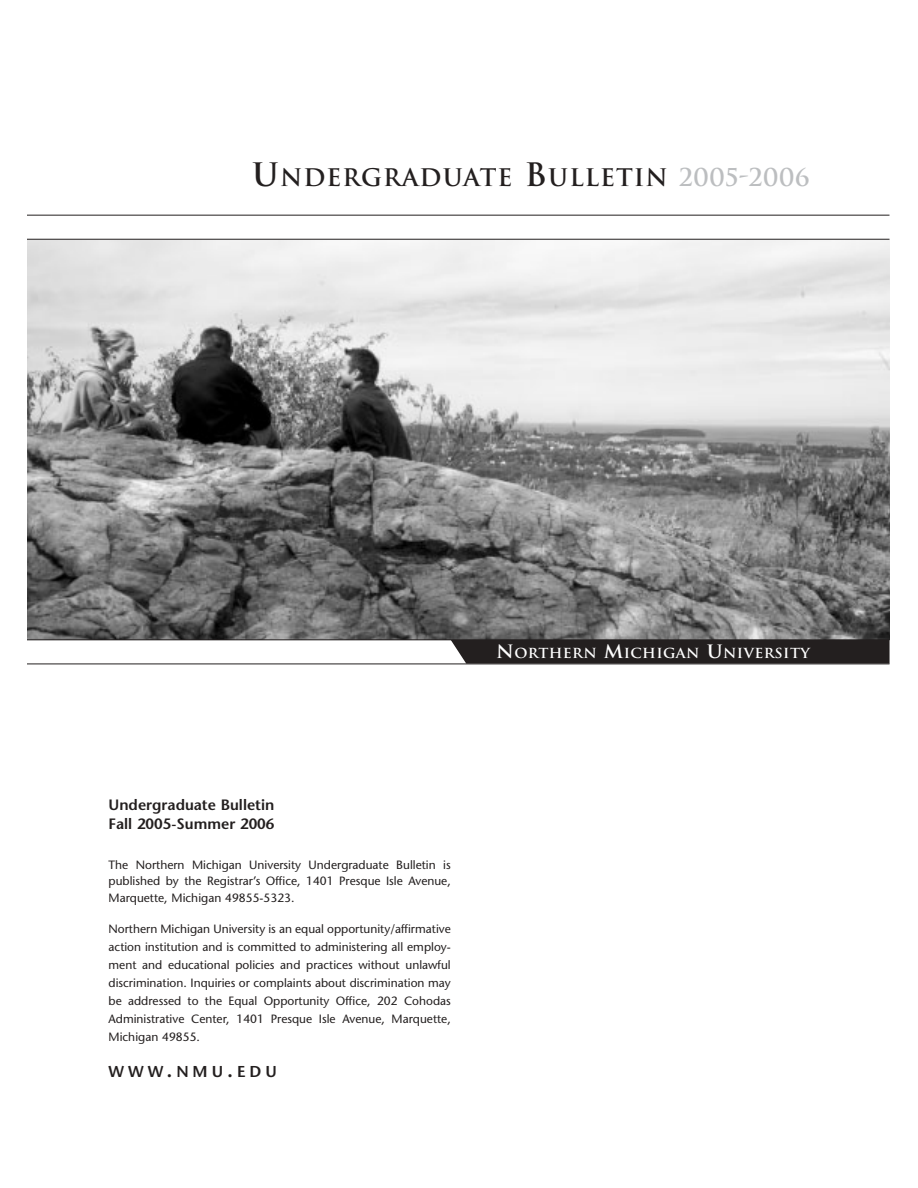
<style>
.page{position:relative;width:918px;height:1188px;background:#fff}
.page>*{position:absolute;margin:0;border:0;box-sizing:border-box;transform-origin:0 0}
.t1{font:700 23.7px "Trajan";letter-spacing:.045em;color:#231f1f}
.t2{font:600 15.75px "Stone Sans";letter-spacing:.25em;color:#231f1f}
.t3{font:600 15px/19.5px "Stone Sans";color:#231f1f}
.t4{font:700 13.5px "Trajan";letter-spacing:.025em;color:#fff;scale:1.05 1}
.t5{font:12px/18px "Stone Sans";color:#231f1f;text-align:justify}
.s1{font-size:31.5px}
.s2{font-size:24px;color:#bcbec0}
.s3{font-size:18px}
.s4{font-size:21px}
</style>
<div class="page">
<img style="left:27px;top:240px;width:863px;height:399px">
<div style="left:451px;top:640px;width:439px;height:24px;background:#231f1f"></div>
<hr style="left:27px;top:215px;width:863px;height:1px;background:#231f1f">
<hr style="left:27px;top:239px;width:863px;height:1px;background:#231f1f">
<hr style="left:27px;top:639px;width:863px;height:1px;background:#231f1f">
<hr style="left:27px;top:664px;width:863px;height:1px;background:#231f1f">
<h1 class="t1" style="left:252px;top:164px;width:559px"><span class="s1">U</span>NDERGRADUATE <span class="s1">B</span>ULLETIN <span class="s2">2005-2006</span></h1>
<p class="t4" style="left:496px;top:645px;width:300px"><span class="s3">N</span>ORTHERN <span class="s3">M</span>ICHIGAN <span class="s3">U</span>NIVERSITY</p>
<p class="t3" style="left:109px;top:797px;width:167px">Undergraduate Bulletin<br>Fall 2005-Summer 2006</p>
<p class="t5" style="left:109px;top:858px;width:344px;line-height:16.5px">The Northern Michigan University Undergraduate Bulletin is published by the Registrar’s Office, 1401 Presque Isle Avenue, Marquette, Michigan 49855-5323.</p>
<p class="t5" style="left:109px;top:921px;width:344px">Northern Michigan University is an equal opportunity/affirmative action institution and is committed to administering all employ&shy;ment and educational policies and practices without unlawful discrimination. Inquiries or complaints about discrimination may be addressed to the Equal Opportunity Office, 202 Cohodas Administrative Center, 1401 Presque Isle Avenue, Marquette, Michigan 49855.</p>
<h2 class="t2" style="left:109px;top:1066px;width:170px">WWW<span class="s4">.</span>NMU<span class="s4">.</span>EDU</h2>
</div>
